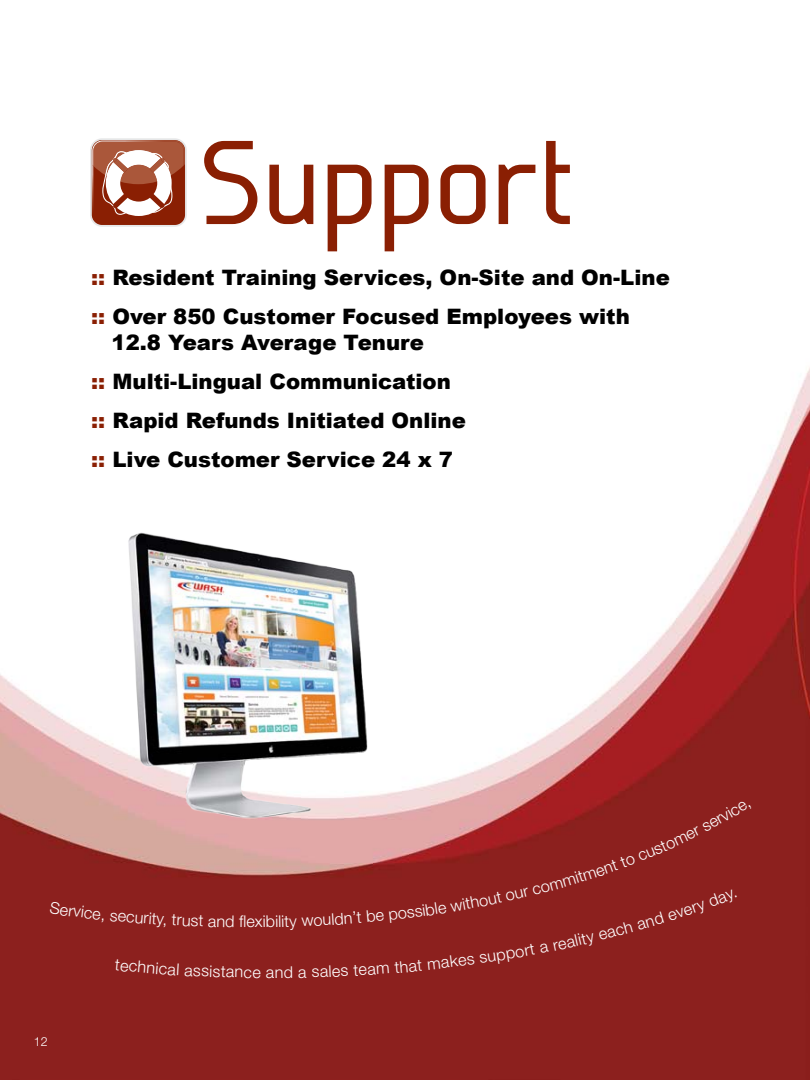
<style>
.page{position:relative;width:810px;height:1080px;background:#fff}
.page>*{position:absolute;margin:0;border:0;box-sizing:border-box;transform-origin:0 0}
.t1{font:500 118.75px "Galette";color:#8a1f03}
.t2{font:900 21.25px/39px "Arial";color:#000}
.t3{font:300 16.25px "Helvetica Neue LT Std";color:#fff}
.t4{font:300 12.5px "Helvetica Neue LT Std";color:#fff}
.s1{color:#8a1f03}
</style>
<div class="page">
<img style="left:0;top:367px;width:810px;height:713px">
<img style="left:111px;top:524px;width:296px;height:327px">
<svg style="left:90px;top:138px;width:97px;height:89px"></svg>
<svg style="left:92px;top:140px;width:93px;height:84px"></svg>
<svg style="left:115px;top:959px;width:31px;height:14px"></svg>
<svg style="left:177px;top:964px;width:24px;height:13px"></svg>
<svg style="left:50px;top:901px;width:54px;height:21px"></svg>
<svg style="left:110px;top:912px;width:25px;height:11px"></svg>
<svg style="left:183px;top:915px;width:51px;height:12px"></svg>
<svg style="left:284px;top:801px;width:468px;height:177px;background:#993433"></svg>
<h1 class="t1" style="left:199px;top:110px;width:376px">Support</h1>
<p class="t2" style="left:91px;top:257px;width:580px"><span class="s1">::</span> Resident Training Services, On-Site and On-Line <span class="s1">::</span> Over 850 Customer Focused Employees with</p>
<p class="t2" style="left:91px;top:322px;width:376px;text-indent:20px">12.8 Years Average Tenure<br><span class="s1">::</span> Multi-Lingual Communication <span class="s1">::</span> Rapid Refunds Initiated Online <span class="s1">::</span> Live Customer Service 24 x 7</p>
<p class="t4" style="left:34px;top:1034px;width:15px">12</p>
<p class="t3" style="left:135px;top:907px;width:23px;rotate:4deg">urit</p>
<p class="t3" style="left:157px;top:909px;width:27px;rotate:3deg">y, tr</p>
<p class="t3" style="left:239px;top:911px;width:25px">fex</p>
<p class="t3" style="left:263px;top:911px;width:23px;rotate:-1deg">ibili</p>
<p class="t3" style="left:147px;top:957px;width:31px;rotate:4deg">nica</p>
<p class="t3" style="left:202px;top:961px;width:26px;rotate:2deg">sist</p>
<p class="t3" style="left:226px;top:962px;width:37px;rotate:1deg">ance</p>
<p class="t3" style="left:266px;top:962px;width:19px">an</p>
<p class="t3" style="left:311px;top:962px;width:30px;rotate:-2deg">sale</p>
<p class="t3" style="left:504px;top:944px;width:31px;rotate:-10deg">port</p>
<p class="t3" style="left:573px;top:931px;width:21px;rotate:-13deg">lity</p>
</div>
